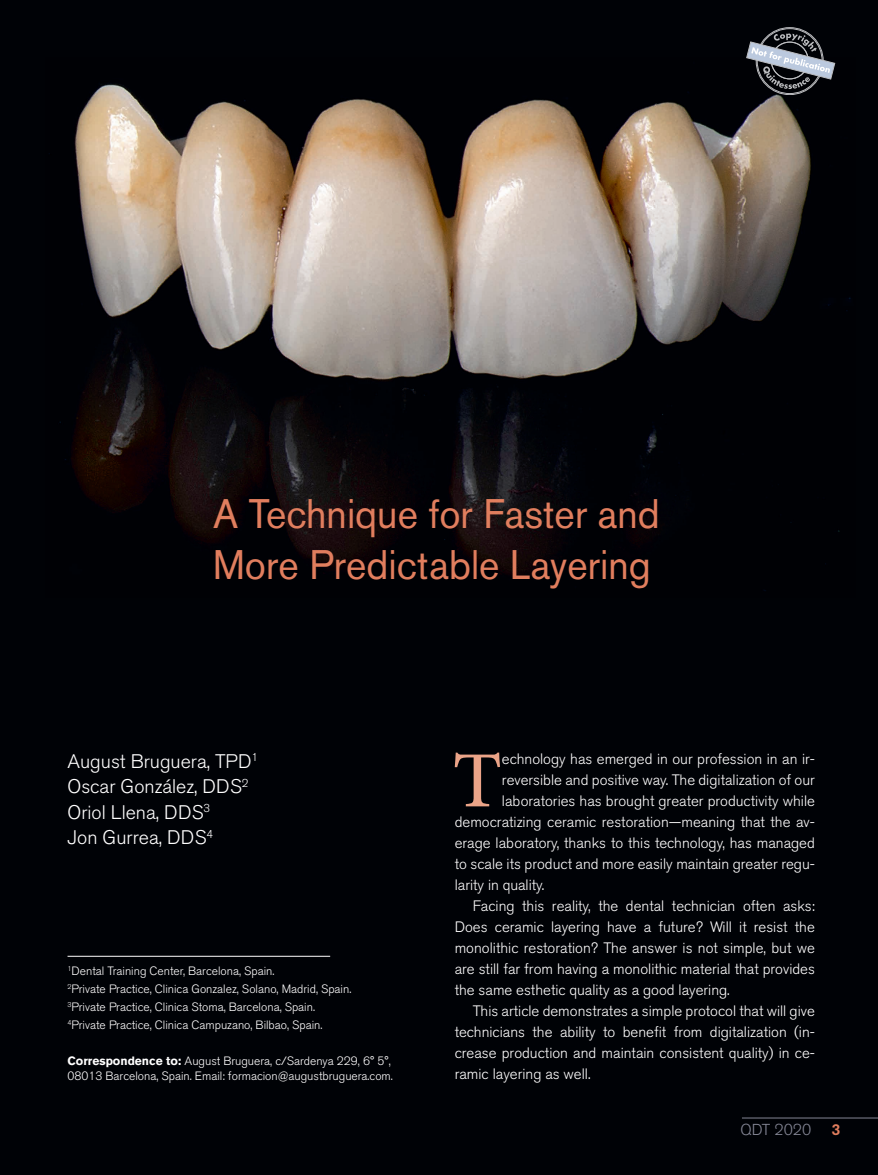
<style>
.page{position:relative;width:878px;height:1175px;background:#fff}
.page>*{position:absolute;margin:0;border:0;box-sizing:border-box;transform-origin:0 0}
.Body_TX_Opener{font:500 79.65px "Minion Pro";color:#eba488}
.Article_Title{font:40.95px/51px "Akzidenz Grotesk BQ";color:#e17e5e;scale:.95 1}
.Author_names{font:300 19.5px "Akzidenz Grotesk BQ";color:#fff}
.QDT_Bottom_RT{font:300 15.75px "Akzidenz Grotesk BQ";color:#848695}
.t1{font:500 15.75px "Akzidenz Grotesk BQ";color:#e17e5e}
.Body_text{font:300 15px/21px "Akzidenz Grotesk BQ";color:#fff;text-align:justify}
.Body_TX_Opener-2{font:300 15px "Akzidenz Grotesk BQ";color:#fff}
.AA{font:300 12px/15px "Akzidenz Grotesk BQ";color:#fff}
.AA_1{font:300 12px "Akzidenz Grotesk BQ";color:#fff}
.s1{font-weight:700}
</style>
<div class="page">
<div style="left:0;top:0;width:878px;height:1174px;background:#000206"></div>
<img style="left:45px;top:57px;width:810px;height:540px">
<hr style="left:68px;top:956px;width:262px;height:1px;background:#fff">
<hr style="left:742px;top:1117px;width:136px;height:1px;background:#848695">
<svg style="left:746px;top:27px;width:89px;height:68px"></svg>
<p class="Article_Title" style="left:213px;top:487px;width:472px">A Technique for Faster and<br>More Predictable Layering</p>
<p class="Author_names" style="left:68px;top:750px;width:192px">August Bruguera, TPD<sup>1</sup></p>
<p class="Author_names" style="left:68px;top:775px;width:182px">Oscar González, DDS<sup>2</sup></p>
<p class="Author_names" style="left:68px;top:801px;width:144px">Oriol Llena, DDS<sup>3</sup></p>
<p class="Author_names" style="left:68px;top:826px;width:147px">Jon Gurrea, DDS<sup>4</sup></p>
<p class="AA_1" style="left:68px;top:964px;width:208px"><sup>1</sup>Dental Training Center, Barcelona, Spain.</p>
<p class="AA" style="left:68px;top:982px;width:285px"><sup>2</sup>Private Practice, Clinica Gonzalez, Solano, Madrid, Spain.</p>
<p class="AA" style="left:68px;top:1000px;width:249px"><sup>3</sup>Private Practice, Clinica Stoma, Barcelona, Spain.</p>
<p class="AA" style="left:68px;top:1018px;width:256px"><sup>4</sup>Private Practice, Clinica Campuzano, Bilbao, Spain.</p>
<p class="AA" style="left:68px;top:1054px;width:327px"><span class="s1">Correspondence to:</span> August Bruguera, c/Sardenya 229, 6° 5°,<br>08013 Barcelona, Spain. Email: formacion@augustbruguera.com.</p>
<p class="Body_TX_Opener" style="left:452px;top:727px;width:51px">T</p>
<p class="Body_TX_Opener-2" style="left:502px;top:750px;width:314px">echnology has emerged in our profession in an ir-</p>
<p class="Body_TX_Opener-2" style="left:502px;top:771px;width:314px">reversible and positive way. The digitalization of our</p>
<p class="Body_TX_Opener-2" style="left:502px;top:792px;width:314px">laboratories has brought greater productivity while</p>
<p class="Body_TX_Opener-2" style="left:454px;top:813px;width:362px">democratizing ceramic restoration—meaning that the av-</p>
<p class="Body_TX_Opener-2" style="left:454px;top:834px;width:362px">erage laboratory, thanks to this technology, has managed</p>
<p class="Body_TX_Opener-2" style="left:454px;top:855px;width:362px">to scale its product and more easily maintain greater regu-</p>
<p class="Body_TX_Opener-2" style="left:454px;top:876px;width:91px">larity in quality.</p>
<p class="Body_text" style="left:454px;top:896px;width:362px;text-indent:18px">Facing this reality, the dental technician often asks:<br>Does ceramic layering have a future? Will it resist the monolithic restoration? The answer is not simple, but we are still far from having a monolithic material that provides the same esthetic quality as a good layering.</p>
<p class="Body_text" style="left:454px;top:1001px;width:362px;text-indent:18px">This article demonstrates a simple protocol that will give technicians the ability to benefit from digitalization (in&shy;crease production and maintain consistent quality) in ce&shy;ramic layering as well.</p>
<p class="QDT_Bottom_RT" style="left:740px;top:1120px;width:72px">QDT 2020</p>
<p class="t1" style="left:831px;top:1119px;width:10px">3</p>
</div>
